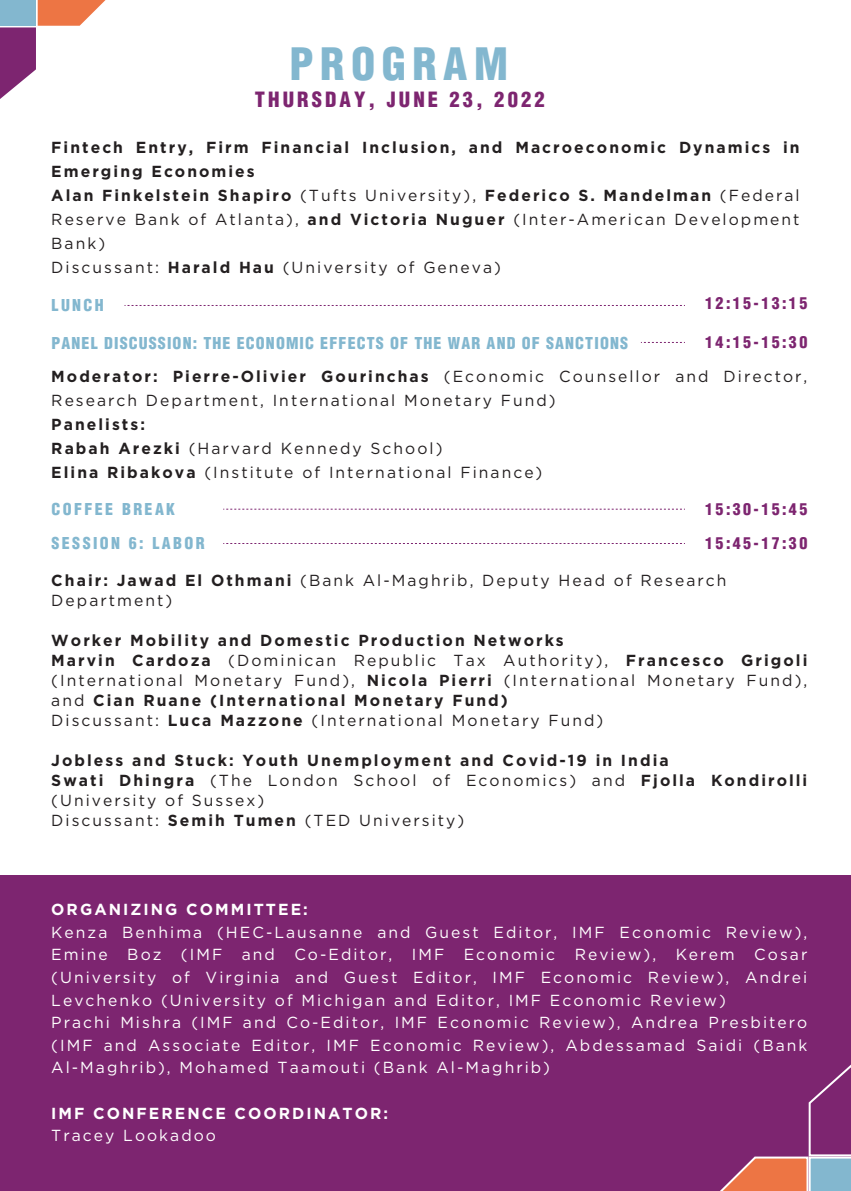
<style>
.page{position:relative;width:851px;height:1191px;background:#fff}
.page>*{position:absolute;margin:0;border:0;box-sizing:border-box;transform-origin:0 0}
.t1{font:900 condensed 43.6px "Helvetica";letter-spacing:.15em;color:#83b7cf}
.t2{font:900 condensed 20.6px "Helvetica";letter-spacing:.15em;color:#7d2570}
.t3{font:700 16px/20px "Gotham";letter-spacing:.13em;color:#231f20}
.t4{font:16px/22.6px "Gotham";letter-spacing:.13em;color:#fff}
.t5{font:16px/24px "Gotham";letter-spacing:.13em;color:#231f20}
.t6{font:900 condensed 16px "Helvetica";letter-spacing:.07em;color:#83b7cf}
.t7{font:700 16px "Gotham";letter-spacing:.13em;color:#fff}
.t8{font:900 condensed 16px "Helvetica";letter-spacing:.15em;color:#7d2570}
.t9{font:900 condensed 16px "Helvetica";letter-spacing:.15em;color:#83b7cf}
.s1{font-weight:400}
.s2{font-weight:700}
</style>
<div class="page">
<svg style="left:124px;top:305px;width:560px;height:1px"></svg>
<svg style="left:223px;top:543px;width:461px;height:1px"></svg>
<svg style="left:223px;top:508px;width:459px;height:1px"></svg>
<svg style="left:640px;top:342px;width:44px;height:1px"></svg>
<svg style="left:0;top:0;width:105px;height:99px"></svg>
<div style="left:0;top:875px;width:850px;height:316px;background:#7d2570"></div>
<svg style="left:720px;top:1065px;width:130px;height:126px"></svg>
<h1 class="t1" style="left:289px;top:36px;width:220px">PROGRAM</h1>
<p class="t2" style="left:255px;top:87px;width:291px">THURSDAY, JUNE 23, 2022</p>
<p class="t3" style="left:51px;top:135px;width:749px;line-height:24px">Fintech Entry, Firm Financial Inclusion, and Macroeconomic Dynamics in Emerging Economies<br>Alan Finkelstein Shapiro <span class="s1">(Tufts University),</span> Federico S. Mandelman <span class="s1">(Federal Reserve Bank of Atlanta),</span> and Victoria Nuguer <span class="s1">(Inter-American Development Bank)<br>Discussant:</span> Harald Hau <span class="s1">(University of Geneva)</span></p>
<p class="t6" style="left:51px;top:295px;width:54px">LUNCH</p>
<p class="t8" style="left:705px;top:293px;width:104px">12:15-13:15</p>
<p class="t6" style="left:51px;top:333px;width:578px">PANEL DISCUSSION: THE ECONOMIC EFFECTS OF THE WAR AND OF SANCTIONS</p>
<p class="t8" style="left:705px;top:332px;width:104px">14:15-15:30</p>
<p class="t5" style="left:51px;top:364px;width:757px"><span class="s2">Moderator: Pierre-Olivier Gourinchas</span> (Economic Counsellor and Director,<br>Research Department, International Monetary Fund)</p>
<p class="t5" style="left:51px;top:412px;width:492px"><span class="s2">Panelists:<br>Rabah Arezki</span> (Harvard Kennedy School)<br><span class="s2">Elina Ribakova</span> (Institute of International Finance)</p>
<p class="t9" style="left:51px;top:499px;width:125px">COFFEE BREAK</p>
<p class="t8" style="left:705px;top:499px;width:104px">15:30-15:45</p>
<p class="t9" style="left:51px;top:533px;width:155px">SESSION 6: LABOR</p>
<p class="t8" style="left:705px;top:533px;width:104px">15:45-17:30</p>
<p class="t5" style="left:51px;top:570px;width:676px;line-height:20px"><span class="s2">Chair: Jawad El Othmani</span> (Bank Al-Maghrib, Deputy Head of Research<br>Department)</p>
<p class="t3" style="left:51px;top:630px;width:757px">Worker Mobility and Domestic Production Networks<br>Marvin Cardoza <span class="s1">(Dominican Republic Tax Authority),</span> Francesco Grigoli <span class="s1">(International Monetary Fund),</span> Nicola Pierri <span class="s1">(International Monetary Fund), and</span> Cian Ruane (International Monetary Fund)<br><span class="s1">Discussant:</span> Luca Mazzone <span class="s1">(International Monetary Fund)</span></p>
<p class="t3" style="left:51px;top:750px;width:757px">Jobless and Stuck: Youth Unemployment and Covid-19 in India<br>Swati Dhingra <span class="s1">(The London School of Economics) and</span> Fjolla Kondirolli <span class="s1">(University of Sussex)<br>Discussant:</span> Semih Tumen <span class="s1">(TED University)</span></p>
<p class="t7" style="left:51px;top:899px;width:258px">ORGANIZING COMMITTEE:</p>
<p class="t4" style="left:51px;top:920px;width:757px">Kenza Benhima (HEC-Lausanne and Guest Editor, IMF Economic Review), Emine Boz (IMF and Co-Editor, IMF Economic Review), Kerem Cosar (University of Virginia and Guest Editor, IMF Economic Review), Andrei Levchenko (University of Michigan and Editor, IMF Economic Review)<br>Prachi Mishra (IMF and Co-Editor, IMF Economic Review), Andrea Presbitero (IMF and Associate Editor, IMF Economic Review), Abdessamad Saidi (Bank Al-Maghrib), Mohamed Taamouti (Bank Al-Maghrib)</p>
<p class="t7" style="left:51px;top:1102px;width:338px">IMF CONFERENCE COORDINATOR:</p>
<p class="t4" style="left:51px;top:1123px;width:166px">Tracey Lookadoo</p>
</div>
